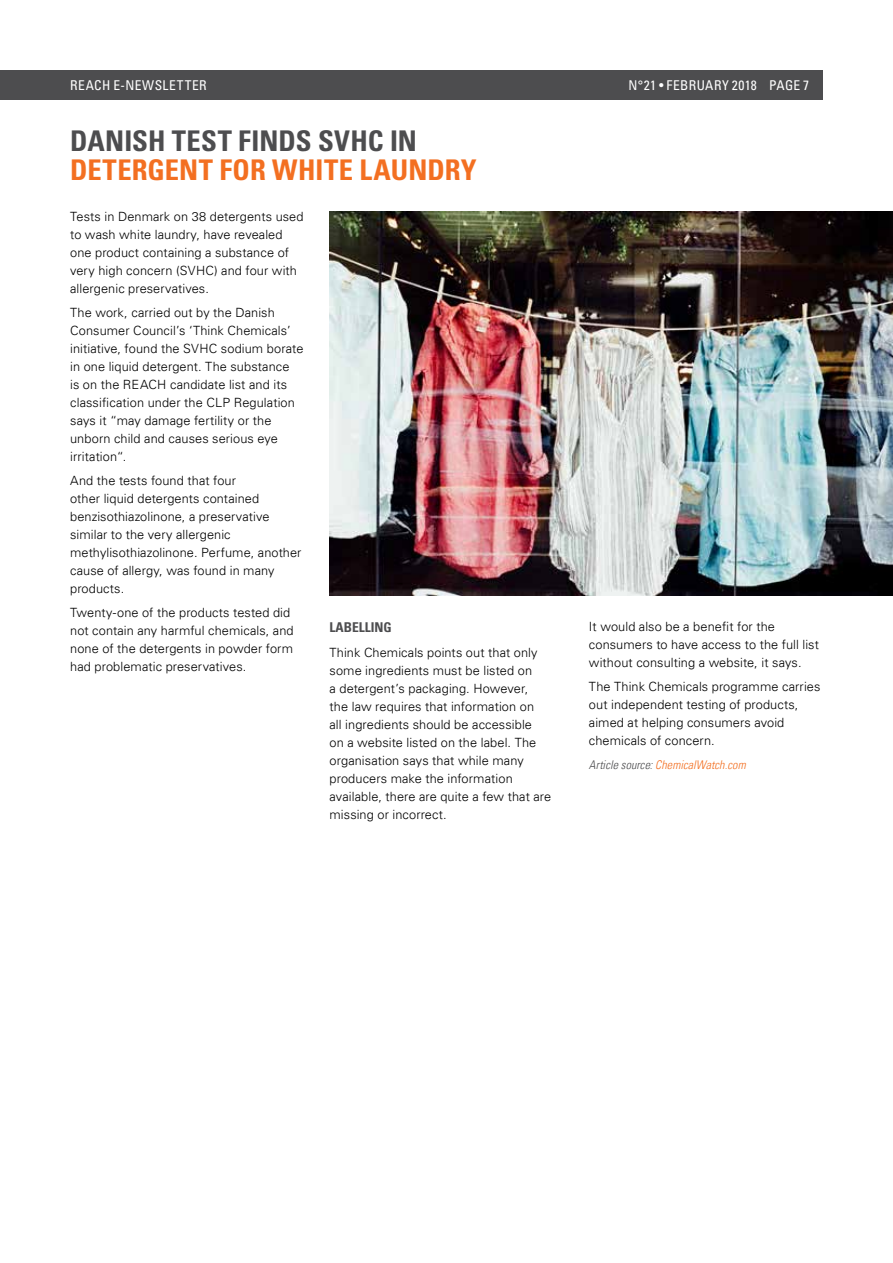
<style>
.page{position:relative;width:893px;height:1263px;background:#fff}
.page>*{position:absolute;margin:0;border:0;box-sizing:border-box;transform-origin:0 0}
.t1{font:700 condensed 28.5px "Univers LT";letter-spacing:.005em;color:#f36f21}
.t2{font:700 condensed 28.5px "Univers LT";color:#4d4d4f}
.t3{font:condensed 13.5px "Univers LT";letter-spacing:.03em;color:#fff}
.t4{font:700 condensed 13.5px "Univers LT";color:#4d4d4f}
.t5{font:300 12.75px/18px "Univers LT";letter-spacing:.005em;color:#000}
.t6{font:italic 300 condensed 12px "Univers LT";letter-spacing:.01em;color:#f36f21}
.s1{color:#4d4d4f}
</style>
<div class="page">
<div style="left:0;top:70px;width:823px;height:30px;background:#4d4d4f"></div>
<img style="left:330px;top:212px;width:563px;height:383px">
<p class="t3" style="left:70px;top:77px;width:138px">REACH E-NEWSLETTER</p>
<p class="t3" style="left:628px;top:77px;width:182px">N°21 • FEBRUARY 2018 PAGE 7</p>
<h1 class="t2" style="left:70px;top:124px;width:348px">DANISH TEST FINDS SVHC IN</h1>
<h1 class="t1" style="left:70px;top:152px;width:408px">DETERGENT FOR WHITE LAUNDRY</h1>
<p class="t5" style="left:70px;top:208px;width:235px">Tests in Denmark on 38 detergents used to wash white laundry, have revealed one product containing a substance of very high concern (SVHC) and four with allergenic preservatives.</p>
<p class="t5" style="left:70px;top:304px;width:235px">The work, carried out by the Danish Consumer Council’s ‘Think Chemicals’ initiative, found the SVHC sodium borate in one liquid detergent. The substance<br>is on the REACH candidate list and its classification under the CLP Regulation says it “may damage fertility or the unborn child and causes serious eye irritation“.</p>
<p class="t5" style="left:70px;top:472px;width:233px">And the tests found that four<br>other liquid detergents contained benzisothiazolinone, a preservative similar to the very allergenic methylisothiazolinone. Perfume, another cause of allergy, was found in many products.</p>
<p class="t5" style="left:70px;top:604px;width:225px">Twenty-one of the products tested did not contain any harmful chemicals, and none of the detergents in powder form had problematic preservatives.</p>
<p class="t5" style="left:589px;top:617px;width:232px">It would also be a benefit for the consumers to have access to the full list without consulting a website, it says.</p>
<p class="t5" style="left:589px;top:677px;width:233px">The Think Chemicals programme carries out independent testing of products, aimed at helping consumers avoid chemicals of concern.</p>
<p class="t6" style="left:589px;top:757px;width:158px"><span class="s1">Article source:</span> ChemicalWatch.com</p>
<p class="t4" style="left:330px;top:619px;width:64px">LABELLING</p>
<p class="t5" style="left:330px;top:643px;width:223px">Think Chemicals points out that only some ingredients must be listed on<br>a detergent’s packaging. However,<br>the law requires that information on<br>all ingredients should be accessible<br>on a website listed on the label. The organisation says that while many producers make the information available, there are quite a few that are missing or incorrect.</p>
</div>
